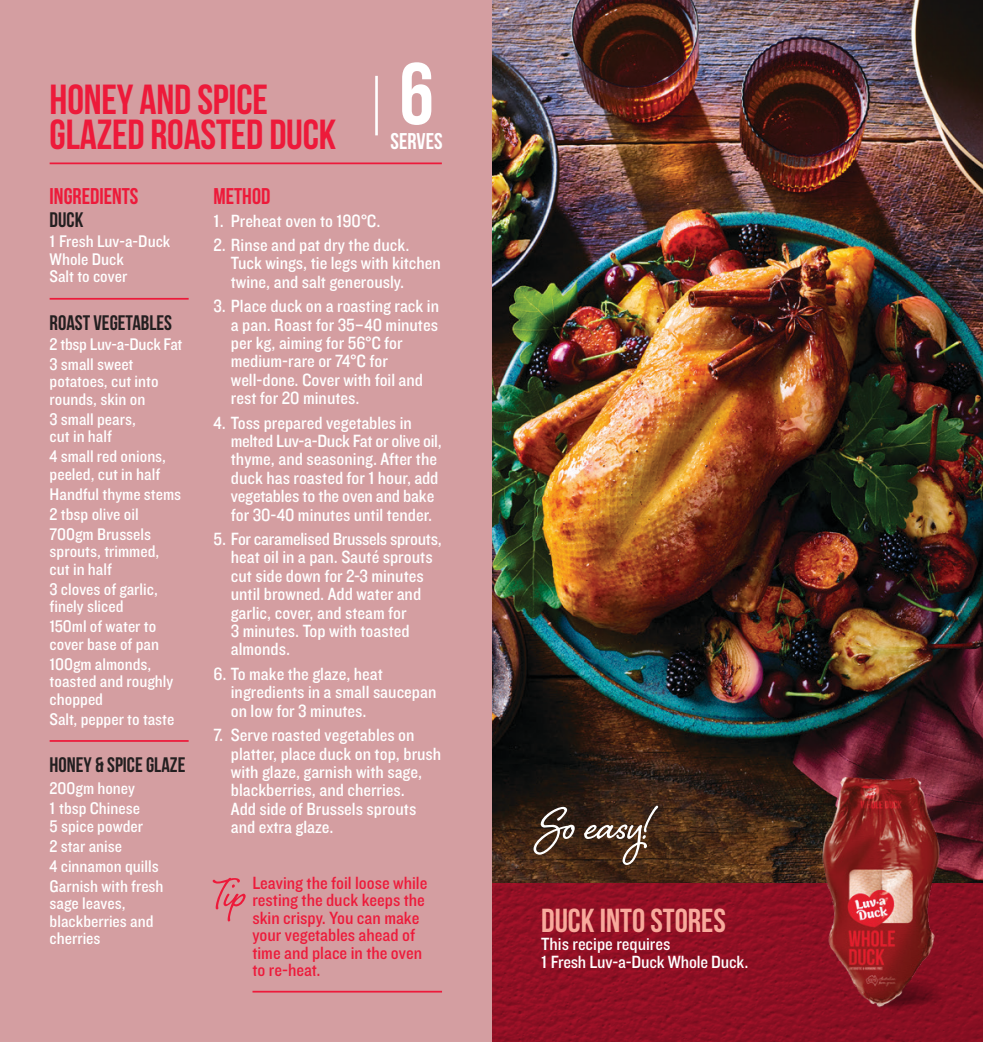
<style>
.page{position:relative;width:983px;height:1042px;background:#fff}
.page>*{position:absolute;margin:0;border:0;box-sizing:border-box;transform-origin:0 0}
.t1{font:57.75px "Shelby";letter-spacing:-.005em;color:#fff}
.t2{font:51.62px "Shelby";color:#ed1a3a}
.t3{font:42px/35px "Bebas Neue";letter-spacing:-.005em;color:#ed1a3a}
.t4{font:33.25px "Bebas Neue";color:#f8aa9c}
.t5{font:700 22.75px "Bebas Neue";color:#ed1a3a}
.t6{font:700 22.75px "Bebas Neue";color:#fff}
.t7{font:700 21px "Bebas Neue";color:#231f20}
.t8{font:18.38px/18.4px "Knockout HTF30 Junior Welterwt";color:#fff}
.t9{font:18.38px/17.5px "Knockout HTF30 Junior Welterwt";color:#ed1a3a}
.t10{font:17.5px/17.5px "Knockout HTF30 Junior Welterwt";color:#fff}
.s1{font-family:"Knockout 31 Junior Middlewt"}
</style>
<div class="page">
<img style="left:491px;top:0;width:491px;height:883px">
<svg style="left:491px;top:883px;width:491px;height:159px;fill:#8f0f24"></svg>
<div style="left:0;top:0;width:491px;height:1042px;background:#d49ea1"></div>
<hr style="left:375px;top:76px;width:3px;height:59px;background:#fff">
<hr style="left:50px;top:298px;width:139px;height:2px;background:#ed1a3a">
<hr style="left:50px;top:740px;width:139px;height:2px;background:#ed1a3a">
<hr style="left:50px;top:162px;width:391px;height:2px;background:#ed1a3a">
<hr style="left:252px;top:991px;width:190px;height:1px;background:#ed1a3a">
<img style="left:783px;top:762px;width:191px;height:257px">
<h3 class="t3" style="left:50px;top:81px;width:385px">HONEY AND SPICE<br>GLAZED ROASTED DUCK <sup>6</sup></h3>
<p class="t6" style="left:390px;top:128px;width:54px">SERVES</p>
<p class="t5" style="left:50px;top:184px;width:90px">INGREDIENTS</p>
<p class="t7" style="left:50px;top:209px;width:35px">DUCK</p>
<p class="t10" style="left:50px;top:233px;width:122px"><span class="s1">1</span> Fresh Luv-a-Duck<br>Whole Duck<br>Salt to cover</p>
<p class="t7" style="left:50px;top:311px;width:124px">ROAST VEGETABLES</p>
<p class="t10" style="left:50px;top:334px;width:134px;line-height:19.9px">2 tbsp Luv-a-Duck Fat<br>3 small sweet</p>
<p class="t10" style="left:50px;top:373px;width:110px">potatoes, cut into rounds, skin on</p>
<p class="t10" style="left:50px;top:411px;width:88px">3 small pears, cut in half</p>
<p class="t10" style="left:50px;top:448px;width:118px">4 small red onions, peeled, cut in half</p>
<p class="t10" style="left:50px;top:484px;width:133px;line-height:19.9px">Handful thyme stems<br>2 tbsp olive oil<br>700gm Brussels</p>
<p class="t10" style="left:50px;top:543px;width:111px">sprouts, trimmed, cut in half</p>
<p class="t10" style="left:50px;top:581px;width:110px">3 cloves of garlic, finely sliced</p>
<p class="t10" style="left:50px;top:618px;width:111px"><span class="s1">1</span>50ml of water to cover base of pan</p>
<p class="t10" style="left:50px;top:656px;width:125px"><span class="s1">1</span>00gm almonds, toasted and roughly chopped</p>
<p class="t10" style="left:50px;top:711px;width:126px">Salt, pepper to taste</p>
<p class="t7" style="left:50px;top:753px;width:137px">HONEY &amp; SPICE GLAZE</p>
<p class="t10" style="left:50px;top:779px;width:92px;line-height:19.9px">200gm honey<br><span class="s1">1</span> tbsp Chinese</p>
<p class="t10" style="left:50px;top:816px;width:115px;line-height:19.9px">5 spice powder<br>2 star anise<br>4 cinnamon quills<br>Garnish with fresh</p>
<p class="t10" style="left:50px;top:895px;width:105px">sage leaves, blackberries and cherries</p>
<p class="t5" style="left:213px;top:184px;width:58px">METHOD</p>
<p class="t8" style="left:213px;top:213px;width:168px"><span class="s1">1</span>. Preheat oven to <span class="s1">1</span>90°C.</p>
<p class="t8" style="left:231px;top:236px;width:211px;text-indent:-17px">2. Rinse and pat dry the duck.<br>Tuck wings, tie legs with kitchen twine, and salt generously.</p>
<p class="t8" style="left:231px;top:297px;width:210px;text-indent:-17px">3. Place duck on a roasting rack in a pan. Roast for 35–40 minutes per kg, aiming for 56°C for medium-rare or 74°C for well-done. Cover with foil and rest for 20 minutes.</p>
<p class="t8" style="left:231px;top:414px;width:212px;text-indent:-17px">4. Toss prepared vegetables in melted Luv-a-Duck Fat or olive oil, thyme, and seasoning. After the duck has roasted for <span class="s1">1</span> hour, add vegetables to the oven and bake for 30-40 minutes until tender.</p>
<p class="t8" style="left:231px;top:530px;width:212px;text-indent:-17px">5. For caramelised Brussels sprouts, heat oil in a pan. Sauté sprouts cut side down for 2-3 minutes until browned. Add water and garlic, cover, and steam for<br>3 minutes. Top with toasted almonds.</p>
<p class="t8" style="left:231px;top:665px;width:207px;text-indent:-17px">6. To make the glaze, heat ingredients in a small saucepan on low for 3 minutes.</p>
<p class="t8" style="left:231px;top:726px;width:212px;text-indent:-17px">7. Serve roasted vegetables on platter, place duck on top, brush with glaze, garnish with sage, blackberries, and cherries.<br>Add side of Brussels sprouts and extra glaze.</p>
<p class="t9" style="left:252px;top:874px;width:176px">Leaving the foil loose while resting the duck keeps the skin crispy. You can make your vegetables ahead of time and place in the oven to re-heat.</p>
<h2 class="t2" style="left:213px;top:858px;width:34px">Tip</h2>
<h1 class="t1" style="left:540px;top:785px;width:111px">So easy!</h1>
<h3 class="t4" style="left:541px;top:902px;width:186px">DUCK INTO STORES</h3>
<p class="t8" style="left:541px;top:935px;width:209px">This recipe requires<br><span class="s1">1</span> Fresh Luv-a-Duck Whole Duck.</p>
</div>
